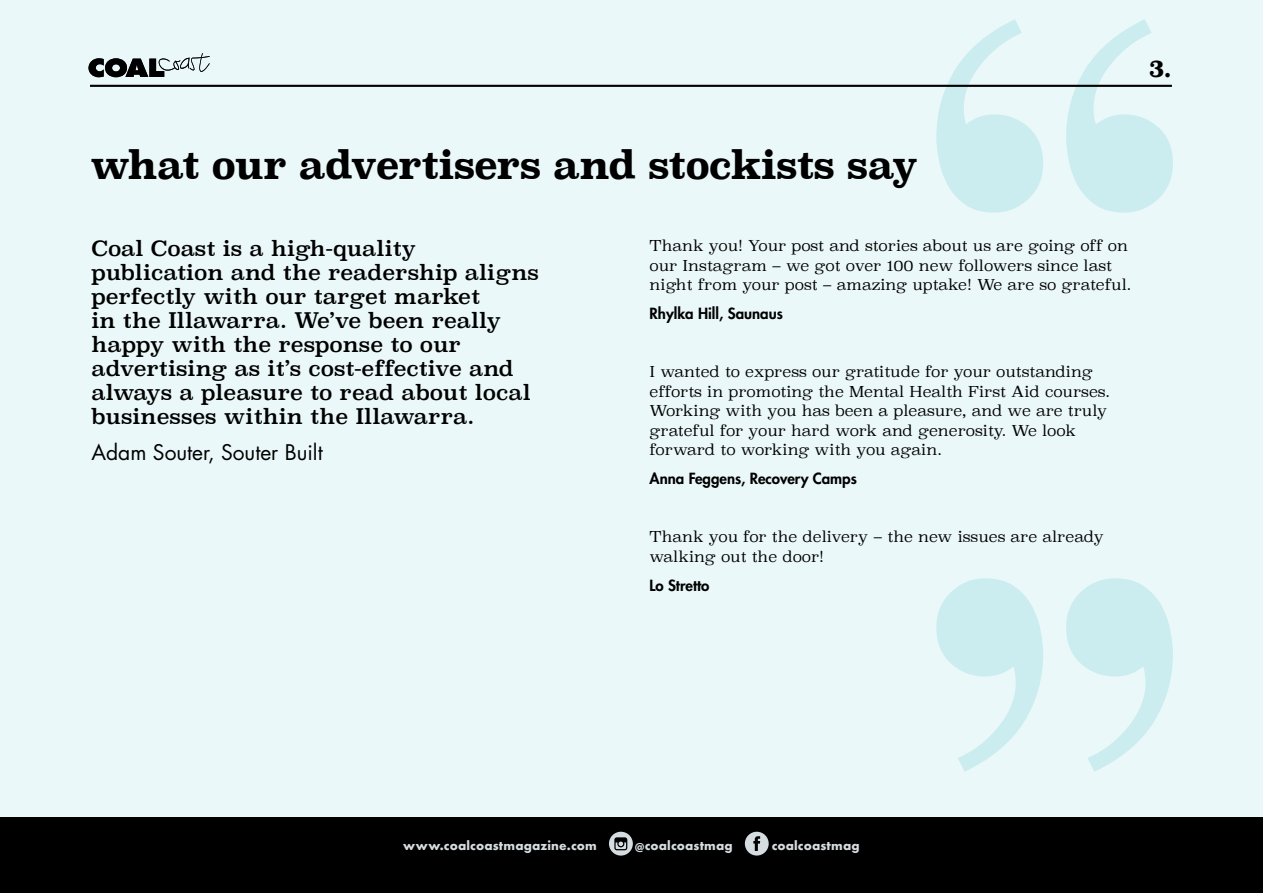
<style>
.page{position:relative;width:1263px;height:893px;background:#fff}
.page>*{position:absolute;margin:0;border:0;box-sizing:border-box;transform-origin:0 0}
.t1{font:700 39px "Superclarendon";letter-spacing:-.025em;color:#000}
.t2{font:700 24px "Superclarendon";color:#000}
.t3{font:21px/24px "Superclarendon";color:#000}
.t4{font:21px "Futura LT Pro";color:#000}
.t5{font:300 15px/19.5px "Superclarendon";color:#000}
.t6{font:800 15px "Futura LT Pro";color:#000}
.t7{font:700 13.5px "Futura PT";letter-spacing:.01em;color:#d6dde0}
</style>
<div class="page">
<div style="left:0;top:0;width:1263px;height:818px;background:#ebf8f9"></div>
<div style="left:0;top:818px;width:1263px;height:75px;background:#000"></div>
<svg style="left:609px;top:832px;width:24px;height:24px"></svg>
<svg style="left:745px;top:832px;width:24px;height:23px"></svg>
<svg style="left:89px;top:53px;width:121px;height:24px"></svg>
<svg style="left:936px;top:578px;width:237px;height:194px"></svg>
<svg style="left:936px;top:19px;width:237px;height:194px"></svg>
<hr style="left:90px;top:85px;width:1082px;height:2px;background:#000">
<h2 class="t2" style="left:1149px;top:51px;width:25px">3.</h2>
<h1 class="t1" style="left:90px;top:135px;width:830px">what our advertisers and stockists say</h1>
<p class="t3" style="left:91px;top:238px;width:449px">Coal Coast is a high-quality publication and the readership aligns perfectly with our target market<br>in the Illawarra. We’ve been really happy with the response to our advertising as it’s cost-effective and always a pleasure to read about local businesses within the Illawarra.</p>
<h3 class="t4" style="left:91px;top:438px;width:233px">Adam Souter, Souter Built</h3>
<p class="t5" style="left:649px;top:237px;width:483px">Thank you! Your post and stories about us are going off on our Instagram – we got over 100 new followers since last night from your post – amazing uptake! We are so grateful.</p>
<p class="t6" style="left:649px;top:302px;width:135px">Rhylka Hill, Saunaus</p>
<p class="t5" style="left:649px;top:363px;width:462px">I wanted to express our gratitude for your outstanding efforts in promoting the Mental Health First Aid courses.<br>Working with you has been a pleasure, and we are truly grateful for your hard work and generosity. We look forward to working with you again.</p>
<p class="t6" style="left:649px;top:467px;width:209px">Anna Feggens, Recovery Camps</p>
<p class="t5" style="left:649px;top:528px;width:456px">Thank you for the delivery – the new issues are already walking out the door!</p>
<p class="t6" style="left:649px;top:574px;width:61px">Lo Stretto</p>
<p class="t7" style="left:403px;top:837px;width:195px">www.coalcoastmagazine.com</p>
<p class="t7" style="left:635px;top:837px;width:99px">@coalcoastmag</p>
<p class="t7" style="left:772px;top:837px;width:90px">coalcoastmag</p>
</div>
